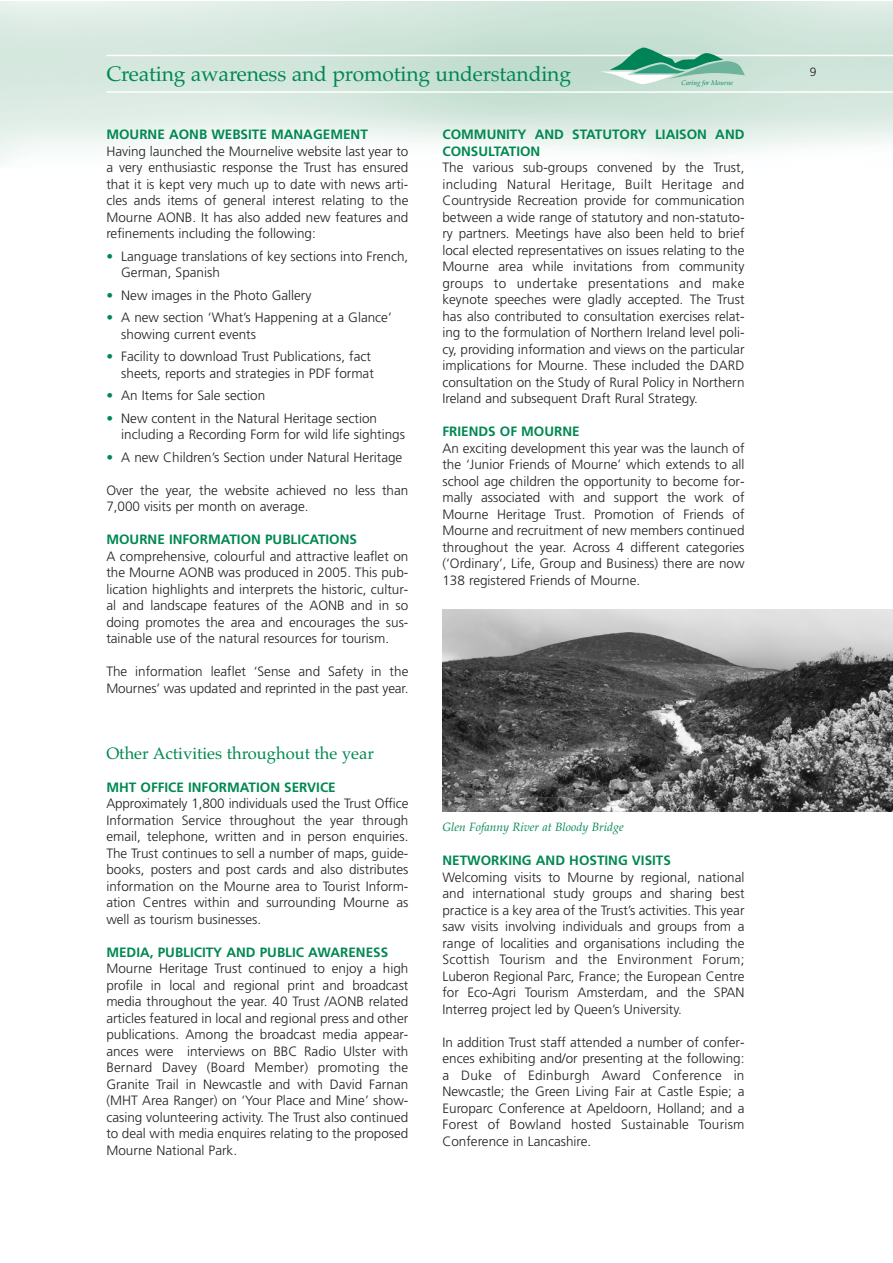
<style>
.page{position:relative;width:893px;height:1263px;background:#fff}
.page>*{position:absolute;margin:0;border:0;box-sizing:border-box;transform-origin:0 0}
.t1{font:21px "Palatino";letter-spacing:-.01em;color:#008852}
.t2{font:16.5px "Palatino";color:#008852}
.t3{font:300 13.5px/16.5px "Frutiger";color:#231f20;text-align:justify}
.t4{font:700 13.5px/16.5px "Frutiger";color:#008852}
.t5{font:italic 12px "Palatino";color:#008852}
.t6{font:300 12px "Frutiger";color:#231f20}
.t7{font:italic 6.6px "Palatino";color:#008357}
.s1{color:#008852}
</style>
<div class="page">
<svg style="left:600px;top:47px;width:144px;height:39px;background:#95c9b5"></svg>
<img style="left:442px;top:609px;width:450px;height:203px">
<h1 class="t1" style="left:106px;top:65px;width:466px">Creating awareness and promoting understanding</h1>
<p class="t6" style="left:809px;top:67px;width:8px">9</p>
<p class="t7" style="left:681px;top:79px;width:53px">Caring for Mourne</p>
<p class="t4" style="left:106px;top:127px;width:263px">MOURNE AONB WEBSITE MANAGEMENT</p>
<p class="t3" style="left:106px;top:144px;width:303px">Having launched the Mournelive website last year to a very enthusiastic response the Trust has ensured that it is kept very much up to date with news arti&shy;cles ands items of general interest relating to the Mourne AONB. It has also added new features and refinements including the following:</p>
<p class="t3" style="left:121px;top:249px;width:289px;text-indent:-15px"><span class="s1">•</span> Language translations of key sections into French,<br>German, Spanish</p>
<p class="t3" style="left:106px;top:288px;width:206px"><span class="s1">•</span> New images in the Photo Gallery</p>
<p class="t3" style="left:121px;top:310px;width:272px;text-indent:-15px"><span class="s1">•</span> A new section ‘What’s Happening at a Glance’ showing current events</p>
<p class="t3" style="left:106px;top:349px;width:269px;text-align:right"><span class="s1">•</span> Facility to download Trust Publications, fact sheets, reports and strategies in PDF format</p>
<p class="t3" style="left:106px;top:388px;width:160px"><span class="s1">•</span> An Items for Sale section</p>
<p class="t3" style="left:121px;top:411px;width:285px;text-indent:-15px"><span class="s1">•</span> New content in the Natural Heritage section including a Recording Form for wild life sightings</p>
<p class="t3" style="left:106px;top:450px;width:297px"><span class="s1">•</span> A new Children’s Section under Natural Heritage</p>
<p class="t3" style="left:106px;top:483px;width:303px">Over the year, the website achieved no less than<br>7,000 visits per month on average.</p>
<p class="t4" style="left:106px;top:532px;width:252px">MOURNE INFORMATION PUBLICATIONS</p>
<p class="t3" style="left:106px;top:549px;width:303px">A comprehensive, colourful and attractive leaflet on the Mourne AONB was produced in 2005. This pub&shy;lication highlights and interprets the historic, cultur&shy;al and landscape features of the AONB and in so doing promotes the area and encourages the sus&shy;tainable use of the natural resources for tourism.</p>
<p class="t3" style="left:106px;top:664px;width:303px">The information leaflet ‘Sense and Safety in the<br>Mournes’ was updated and reprinted in the past year.</p>
<p class="t2" style="left:106px;top:747px;width:269px">Other Activities throughout the year</p>
<p class="t4" style="left:106px;top:780px;width:231px">MHT OFFICE INFORMATION SERVICE</p>
<p class="t3" style="left:106px;top:796px;width:303px">Approximately 1,800 individuals used the Trust Office Information Service throughout the year through email, telephone, written and in person enquiries.<br>The Trust continues to sell a number of maps, guide&shy;books, posters and post cards and also distributes information on the Mourne area to Tourist Inform&shy;ation Centres within and surrounding Mourne as well as tourism businesses.</p>
<p class="t4" style="left:106px;top:945px;width:283px">MEDIA, PUBLICITY AND PUBLIC AWARENESS</p>
<p class="t3" style="left:106px;top:961px;width:303px">Mourne Heritage Trust continued to enjoy a high profile in local and regional print and broadcast media throughout the year. 40 Trust /AONB related articles featured in local and regional press and other publications. Among the broadcast media appear&shy;ances were interviews on BBC Radio Ulster with Bernard Davey (Board Member) promoting the Granite Trail in Newcastle and with David Farnan (MHT Area Ranger) on ‘Your Place and Mine’ show&shy;casing volunteering activity. The Trust also continued to deal with media enquires relating to the proposed Mourne National Park.</p>
<p class="t4" style="left:442px;top:127px;width:303px">COMMUNITY AND STATUTORY LIAISON AND<br>CONSULTATION</p>
<p class="t3" style="left:442px;top:160px;width:303px">The various sub-groups convened by the Trust, including Natural Heritage, Built Heritage and Countryside Recreation provide for communication between a wide range of statutory and non-statuto&shy;ry partners. Meetings have also been held to brief local elected representatives on issues relating to the Mourne area while invitations from community groups to undertake presentations and make keynote speeches were gladly accepted. The Trust has also contributed to consultation exercises relat&shy;ing to the formulation of Northern Ireland level poli&shy;cy, providing information and views on the particular implications for Mourne. These included the DARD consultation on the Study of Rural Policy in Northern Ireland and subsequent Draft Rural Strategy.</p>
<p class="t4" style="left:442px;top:424px;width:139px">FRIENDS OF MOURNE</p>
<p class="t3" style="left:442px;top:441px;width:303px">An exciting development this year was the launch of the ‘Junior Friends of Mourne’ which extends to all school age children the opportunity to become for&shy;mally associated with and support the work of Mourne Heritage Trust. Promotion of Friends of Mourne and recruitment of new members continued throughout the year. Across 4 different categories (‘Ordinary’, Life, Group and Business) there are now 138 registered Friends of Mourne.</p>
<p class="t5" style="left:442px;top:822px;width:183px">Glen Fofanny River at Bloody Bridge</p>
<p class="t4" style="left:442px;top:853px;width:230px">NETWORKING AND HOSTING VISITS</p>
<p class="t3" style="left:442px;top:870px;width:303px">Welcoming visits to Mourne by regional, national and international study groups and sharing best practice is a key area of the Trust’s activities. This year saw visits involving individuals and groups from a range of localities and organisations including the Scottish Tourism and the Environment Forum; Luberon Regional Parc, France; the European Centre for Eco-Agri Tourism Amsterdam, and the SPAN Interreg project led by Queen’s University.</p>
<p class="t3" style="left:442px;top:1035px;width:303px">In addition Trust staff attended a number of confer&shy;ences exhibiting and/or presenting at the following: a Duke of Edinburgh Award Conference in Newcastle; the Green Living Fair at Castle Espie; a Europarc Conference at Apeldoorn, Holland; and a Forest of Bowland hosted Sustainable Tourism Conference in Lancashire.</p>
</div>
